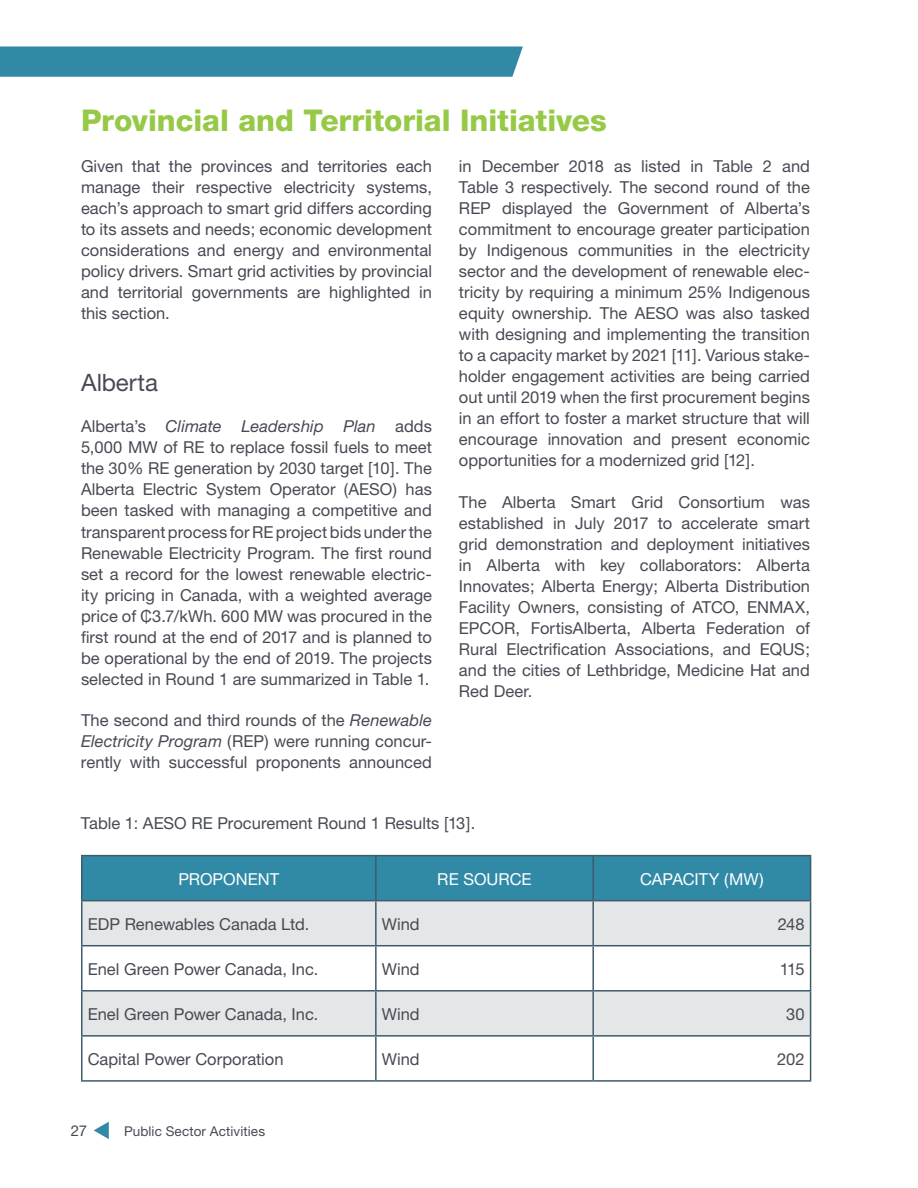
<style>
.page{position:relative;width:918px;height:1188px;background:#fff}
.page>*{position:absolute;margin:0;border:0;box-sizing:border-box;transform-origin:0 0}
.t1{font:30px "Helvetica Neue Hvy";color:#96c945}
.t2{font:24px "Helvetica Neue";color:#474a54}
.Paragraph_text_style{font:16.5px/21px "Helvetica Neue";color:#474a54;text-align:justify}
.Paragraph_text_style-2{font:16.5px "Helvetica Neue";color:#fff}
.t3{font:15px "Helvetica Neue";color:#474a54}
.t4{font:13.5px "Helvetica Neue";letter-spacing:.01em;color:#474b54}
.s1{font-style:italic}
.s2{font-family:"Arial"}
</style>
<div class="page">
<svg style="left:0;top:46px;width:523px;height:31px;background:#378ea9"></svg>
<svg style="left:94px;top:1122px;width:15px;height:17px"></svg>
<div style="left:82px;top:856px;width:728px;height:44px;background:#308aa6"></div>
<svg style="left:82px;top:901px;width:728px;height:134px;fill:#e5e6e7"></svg>
<hr style="left:81px;top:855px;width:295px;height:1px;background:#3d5c6b">
<hr style="left:81px;top:856px;width:1px;height:44px;background:#3d5c6b">
<hr style="left:376px;top:855px;width:217px;height:1px;background:#3d5c6b">
<hr style="left:375px;top:856px;width:2px;height:44px;background:#3d5c6b">
<hr style="left:593px;top:855px;width:218px;height:1px;background:#3d5c6b">
<hr style="left:592px;top:856px;width:2px;height:44px;background:#3d5c6b">
<hr style="left:810px;top:856px;width:1px;height:44px;background:#3d5c6b">
<hr style="left:81px;top:900px;width:295px;height:1px;background:#3d5c6b">
<hr style="left:81px;top:901px;width:1px;height:44px;background:#3d5c6b">
<hr style="left:376px;top:900px;width:217px;height:1px;background:#3d5c6b">
<hr style="left:375px;top:901px;width:2px;height:44px;background:#3d5c6b">
<hr style="left:593px;top:900px;width:218px;height:1px;background:#3d5c6b">
<hr style="left:592px;top:901px;width:2px;height:44px;background:#3d5c6b">
<hr style="left:810px;top:901px;width:1px;height:44px;background:#3d5c6b">
<hr style="left:81px;top:945px;width:295px;height:1px;background:#3d5c6b">
<hr style="left:81px;top:946px;width:1px;height:44px;background:#3d5c6b">
<hr style="left:376px;top:945px;width:217px;height:1px;background:#3d5c6b">
<hr style="left:375px;top:946px;width:2px;height:44px;background:#3d5c6b">
<hr style="left:593px;top:945px;width:218px;height:1px;background:#3d5c6b">
<hr style="left:592px;top:946px;width:2px;height:44px;background:#3d5c6b">
<hr style="left:810px;top:946px;width:1px;height:44px;background:#3d5c6b">
<hr style="left:81px;top:1037px;width:1px;height:43px;background:#3d5c6b">
<hr style="left:375px;top:1037px;width:2px;height:43px;background:#3d5c6b">
<hr style="left:592px;top:1037px;width:2px;height:43px;background:#3d5c6b">
<hr style="left:810px;top:1037px;width:1px;height:43px;background:#3d5c6b">
<hr style="left:81px;top:1080px;width:295px;height:2px;background:#3d5c6b">
<hr style="left:376px;top:1080px;width:217px;height:2px;background:#3d5c6b">
<hr style="left:593px;top:1080px;width:218px;height:2px;background:#3d5c6b">
<hr style="left:81px;top:990px;width:295px;height:2px;background:#3d5c6b">
<hr style="left:81px;top:992px;width:1px;height:43px;background:#3d5c6b">
<hr style="left:81px;top:1035px;width:295px;height:2px;background:#3d5c6b">
<hr style="left:376px;top:990px;width:217px;height:2px;background:#3d5c6b">
<hr style="left:375px;top:992px;width:2px;height:43px;background:#3d5c6b">
<hr style="left:376px;top:1035px;width:217px;height:2px;background:#3d5c6b">
<hr style="left:593px;top:990px;width:218px;height:2px;background:#3d5c6b">
<hr style="left:592px;top:992px;width:2px;height:43px;background:#3d5c6b">
<hr style="left:810px;top:992px;width:1px;height:43px;background:#3d5c6b">
<hr style="left:593px;top:1035px;width:218px;height:2px;background:#3d5c6b">
<h2 class="t1" style="left:81px;top:102px;width:528px">Provincial and Territorial Initiatives</h2>
<p class="Paragraph_text_style" style="left:81px;top:156px;width:353px">Given that the provinces and territories each manage their respective electricity systems, each’s approach to smart grid differs according to its assets and needs; economic development considerations and energy and environmental policy drivers. Smart grid activities by provincial and territorial governments are highlighted in this section.</p>
<p class="Paragraph_text_style" style="left:459px;top:156px;width:353px">in December 2018 as listed in Table 2 and Table 3 respectively. The second round of the REP displayed the Government of Alberta’s commitment to encourage greater participation by Indigenous communities in the electricity sector and the development of renewable elec&shy;tricity by requiring a minimum 25% Indigenous equity ownership. The AESO was also tasked with designing and implementing the transition to a capacity market by 2021 [11]. Various stake&shy;holder engagement activities are being carried out until 2019 when the first procurement begins in an effort to foster a market structure that will encourage innovation and present economic opportunities for a modernized grid [12].</p>
<p class="Paragraph_text_style" style="left:459px;top:491px;width:353px">The Alberta Smart Grid Consortium was established in July 2017 to accelerate smart grid demonstration and deployment initiatives in Alberta with key collaborators: Alberta Innovates; Alberta Energy; Alberta Distribution Facility Owners, consisting of ATCO, ENMAX, EPCOR, FortisAlberta, Alberta Federation of Rural Electrification Associations, and EQUS; and the cities of Lethbridge, Medicine Hat and Red Deer.</p>
<h3 class="t2" style="left:81px;top:368px;width:79px">Alberta</h3>
<p class="Paragraph_text_style" style="left:81px;top:416px;width:353px">Alberta’s <span class="s1">Climate Leadership Plan</span> adds 5,000 MW of RE to replace fossil fuels to meet the 30% RE generation by 2030 target [10]. The Alberta Electric System Operator (AESO) has been tasked with managing a competitive and transparent process for RE project bids under the Renewable Electricity Program. The first round set a record for the lowest renewable electric&shy;ity pricing in Canada, with a weighted average price of <span class="s2">₵</span>3.7/kWh. 600 MW was procured in the first round at the end of 2017 and is planned to be operational by the end of 2019. The projects selected in Round 1 are summarized in Table 1.</p>
<p class="Paragraph_text_style" style="left:81px;top:709px;width:353px">The second and third rounds of the <span class="s1">Renewable Electricity Program</span> (REP) were running concur&shy;rently with successful proponents announced</p>
<p class="Paragraph_text_style" style="left:81px;top:812px;width:396px">Table 1: AESO RE Procurement Round 1 Results [13].</p>
<p class="Paragraph_text_style-2" style="left:178px;top:869px;width:102px">PROPONENT</p>
<p class="Paragraph_text_style-2" style="left:437px;top:869px;width:96px">RE SOURCE</p>
<p class="Paragraph_text_style-2" style="left:640px;top:869px;width:125px">CAPACITY (MW)</p>
<p class="Paragraph_text_style" style="left:88px;top:913px;width:223px">EDP Renewables Canada Ltd.</p>
<p class="Paragraph_text_style" style="left:382px;top:913px;width:39px">Wind</p>
<p class="Paragraph_text_style" style="left:778px;top:913px;width:28px">248</p>
<p class="Paragraph_text_style" style="left:88px;top:958px;width:232px">Enel Green Power Canada, Inc.</p>
<p class="Paragraph_text_style" style="left:382px;top:958px;width:39px">Wind</p>
<p class="Paragraph_text_style" style="left:780px;top:958px;width:26px">115</p>
<p class="Paragraph_text_style" style="left:88px;top:1003px;width:232px">Enel Green Power Canada, Inc.</p>
<p class="Paragraph_text_style" style="left:382px;top:1003px;width:39px">Wind</p>
<p class="Paragraph_text_style" style="left:786px;top:1003px;width:20px">30</p>
<p class="Paragraph_text_style" style="left:88px;top:1048px;width:197px">Capital Power Corporation</p>
<p class="Paragraph_text_style" style="left:382px;top:1048px;width:39px">Wind</p>
<p class="Paragraph_text_style" style="left:777px;top:1048px;width:29px">202</p>
<p class="t3" style="left:71px;top:1122px;width:18px">27</p>
<p class="t4" style="left:124px;top:1123px;width:142px">Public Sector Activities</p>
</div>
